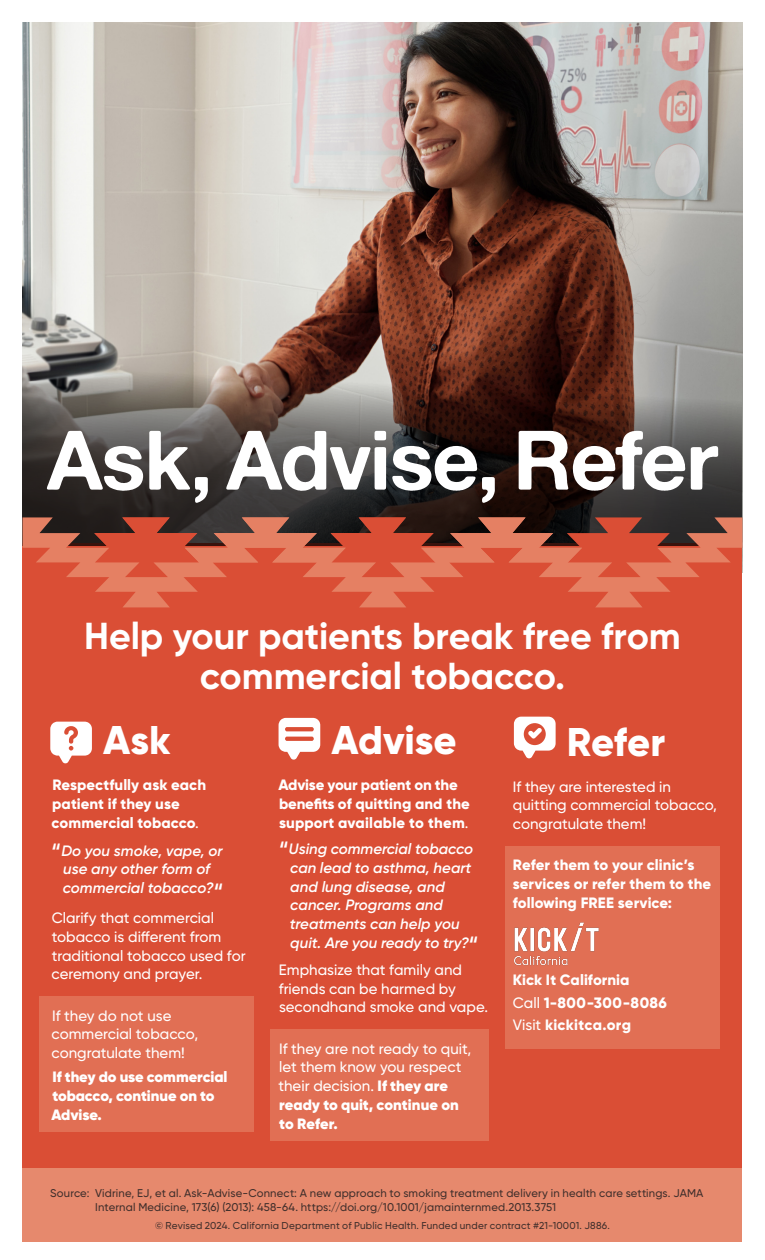
<style>
.page{position:relative;width:765px;height:1260px;background:#fff}
.page>*{position:absolute;margin:0;border:0;box-sizing:border-box;transform-origin:0 0}
.Paragraph_Style_1{font:82.5px "Alte Haas Grotesk Bold";letter-spacing:-.02em;color:#fff}
.t1{font:800 40px "Gilroy";letter-spacing:-.005em;color:#fff}
.t2{font:700 37.5px/40px "Gilroy";letter-spacing:-.005em;color:#fff;text-align:center}
.Body{font:500 15px/18.8px "Gilroy";color:#fff}
.Body-2{font:800 15px/18.8px "Gilroy";letter-spacing:.005em;color:#fff}
.t3{font:italic 600 15px/18.8px "Gilroy";color:#fff}
.Body-3{font:900 15px/18.8px "Gilroy";letter-spacing:-.01em;color:#fff}
.Body-4{font:800 15px "Gilroy";letter-spacing:.025em;color:#fff}
.t4{font:500 11.25px/13.8px "Gilroy";letter-spacing:.015em;color:#231f20}
.t5{font:500 10px "Gilroy";letter-spacing:.02em;color:#231f20}
.s1{font-weight:500}
.s2{font-weight:500;font-style:normal;font-size:25px}
.s3{font-weight:900}
</style>
<div class="page">
<img style="left:22px;top:22px;width:720px;height:321px">
<div style="left:22px;top:544px;width:720px;height:624px;background:#da4e35"></div>
<div style="left:39px;top:997px;width:215px;height:135px;background:#e16f54"></div>
<div style="left:270px;top:1030px;width:219px;height:111px;background:#e16f54"></div>
<div style="left:506px;top:846px;width:214px;height:203px;background:#e16f54"></div>
<svg style="left:279px;top:718px;width:41px;height:42px"></svg>
<svg style="left:514px;top:717px;width:42px;height:41px"></svg>
<svg style="left:50px;top:722px;width:42px;height:41px"></svg>
<svg style="left:22px;top:343px;width:720px;height:174px;background:#554743"></svg>
<div style="left:22px;top:1168px;width:720px;height:74px;background:#e6896d"></div>
<img style="left:514px;top:922px;width:85px;height:44px">
<svg style="left:22px;top:517px;width:720px;height:90px"></svg>
<p class="Paragraph_Style_1" style="left:47px;top:409px;width:673px">Ask, Advise, Refer</p>
<h2 class="t2" style="left:84px;top:616px;width:598px">Help your patients break free from commercial tobacco.</h2>
<h2 class="t1" style="left:103px;top:715px;width:69px">Ask</h2>
<p class="Body-2" style="left:52px;top:775px;width:156px">Respectfully ask each patient if they use commercial tobacco<span class="s1">.</span></p>
<p class="t3" style="left:63px;top:841px;width:163px;text-indent:-11px"><span class="s2">“</span>Do you smoke, vape, or use any other form of commercial tobacco?<span class="s2">“</span></p>
<p class="Body" style="left:52px;top:908px;width:196px">Clarify that commercial tobacco is different from traditional tobacco used for ceremony and prayer.</p>
<p class="Body" style="left:52px;top:1006px;width:148px">If they do not use commercial tobacco, congratulate them!</p>
<p class="Body-3" style="left:51px;top:1068px;width:178px">If they do use commercial tobacco, continue on to<br>Advise.</p>
<h2 class="t1" style="left:331px;top:715px;width:127px">Advise</h2>
<p class="Body-2" style="left:278px;top:775px;width:193px">Advise your patient on the benefits of quitting and the support available to them<span class="s1">.</span></p>
<p class="t3" style="left:290px;top:839px;width:190px;text-indent:-11px"><span class="s2">“</span>Using commercial tobacco can lead to asthma, heart and lung disease, and cancer. Programs and treatments can help you quit. Are you ready to try?<span class="s2">“</span></p>
<p class="Body" style="left:279px;top:960px;width:211px">Emphasize that family and friends can be harmed by secondhand smoke and vape.</p>
<p class="Body" style="left:279px;top:1039px;width:194px">If they are not ready to quit, let them know you respect their decision. <span class="s3">If they are ready to quit, continue on to Refer.</span></p>
<h2 class="t1" style="left:567px;top:717px;width:100px">Refer</h2>
<p class="Body" style="left:513px;top:777px;width:206px">If they are interested in quitting commercial tobacco, congratulate them!</p>
<p class="Body-2" style="left:513px;top:856px;width:200px">Refer them to your clinic’s services or refer them to the following FREE service:</p>
<p class="Body-2" style="left:513px;top:971px;width:118px">Kick It California</p>
<p class="Body-4" style="left:513px;top:993px;width:156px"><span class="s1">Call</span> 1-800-300-8086</p>
<p class="Body-2" style="left:513px;top:1015px;width:120px"><span class="s1">Visit</span> kickitca.org</p>
<p class="t4" style="left:95px;top:1186px;width:610px;text-indent:-45px">Source: Vidrine, EJ, et al. Ask-Advise-Connect: A new approach to smoking treatment delivery in health care settings. JAMA<br>Internal Medicine, 173(6) (2013): 458-64. https://doi.org/10.1001/jamainternmed.2013.3751</p>
<p class="t5" style="left:155px;top:1219px;width:456px">© Revised 2024. California Department of Public Health. Funded under contract #21-10001. J886.</p>
</div>
